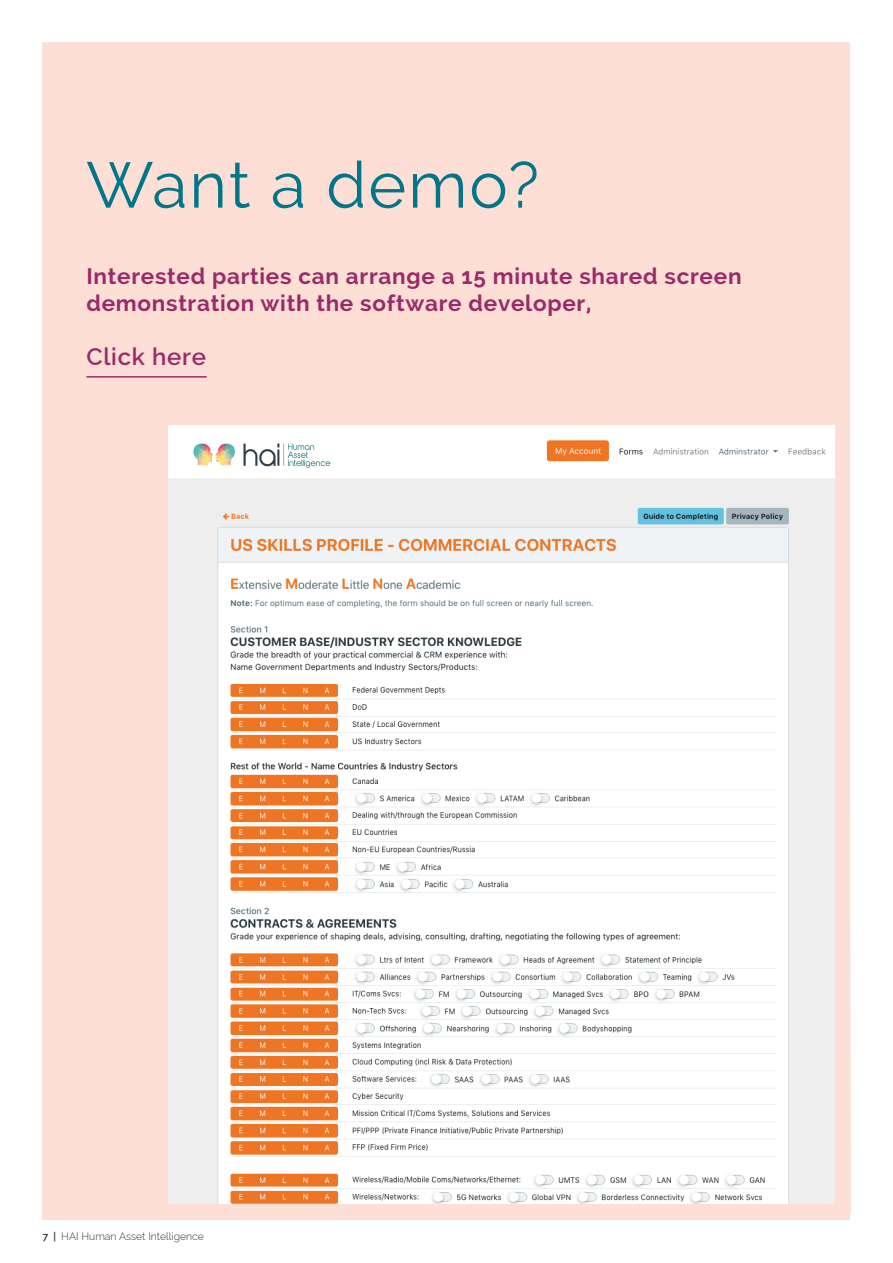
<style>
.page{position:relative;width:893px;height:1263px;background:#fff}
.page>*{position:absolute;margin:0;border:0;box-sizing:border-box;transform-origin:0 0}
.t1{font:64.5px "Raleway";letter-spacing:.03em;color:#027688}
.t2{font:600 24px "Raleway";letter-spacing:.03em;color:#9b2a69}
.t3{font:700 22.5px/26.7px "Raleway";letter-spacing:.03em;color:#9b2a69}
.t4{font:300 10.5px "Raleway";color:#2c3841}
.s1{font-weight:600}
</style>
<div class="page">
<div style="left:43px;top:43px;width:807px;height:1177px;background:#fddfd6"></div>
<hr style="left:86px;top:376px;width:121px;height:2px;background:#9b2a69">
<img style="left:169px;top:425px;width:666px;height:778px">
<div style="left:171px;top:428px;width:186px;height:47px;background:#fff"></div>
<img style="left:193px;top:443px;width:138px;height:25px">
<p class="t1" style="left:86px;top:147px;width:454px">Want a demo?</p>
<p class="t3" style="left:86px;top:263px;width:657px">Interested parties can arrange a 15 minute shared screen demonstration with the software developer,</p>
<p class="t2" style="left:86px;top:343px;width:121px">Click here</p>
<p class="t4" style="left:43px;top:1230px;width:163px"><span class="s1">7 |</span> HAI Human Asset Intelligence</p>
</div>
